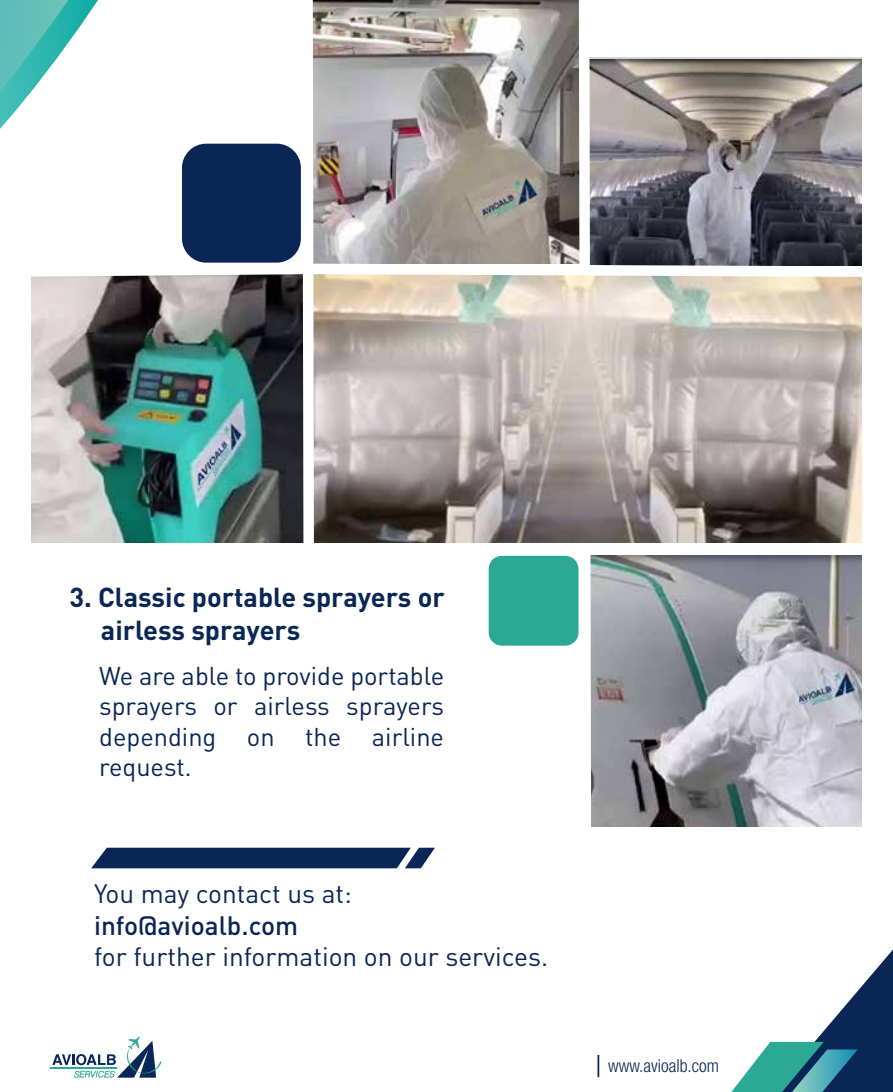
<style>
.page{position:relative;width:893px;height:1092px;background:#fff}
.page>*{position:absolute;margin:0;border:0;box-sizing:border-box;transform-origin:0 0}
.t1{font:700 27.12px/32.6px "DIN Pro";color:#0a2656}
.t2{font:26.25px "DIN Pro";color:#0a2656}
.t3{font:500 26.25px "DIN Pro";color:#0a2656}
.t4{font:25.38px/30.4px "DIN Pro";color:#0a2656;text-align:justify}
.t5{font:300 condensed 17.85px "Helvetica Neue LT Std";color:#0a2656}
</style>
<div class="page">
<svg style="left:732px;top:949px;width:161px;height:142px"></svg>
<hr style="left:597px;top:1054px;width:2px;height:23px;background:#0a2656">
<hr style="left:50px;top:1067px;width:67px;height:1px;background:#2ca995">
<svg style="left:52px;top:1036px;width:109px;height:41px"></svg>
<svg style="left:91px;top:847px;width:344px;height:21px"></svg>
<img style="left:0;top:0;width:862px;height:827px">
<div style="left:182px;top:144px;width:119px;height:118px;background:#0a2656;border-radius:24px"></div>
<p class="t1" style="left:101px;top:579px;width:345px;text-indent:-31px">3. Classic portable sprayers or airless sprayers</p>
<p class="t4" style="left:99px;top:659px;width:346px">We are able to provide portable sprayers or airless sprayers depending on the airline request.</p>
<p class="t2" style="left:94px;top:875px;width:259px">You may contact us at:</p>
<p class="t3" style="left:94px;top:907px;width:206px">info@avioalb.com</p>
<p class="t2" style="left:94px;top:938px;width:456px">for further information on our services.</p>
<p class="t5" style="left:608px;top:1054px;width:113px">www.avioalb.com</p>
</div>
